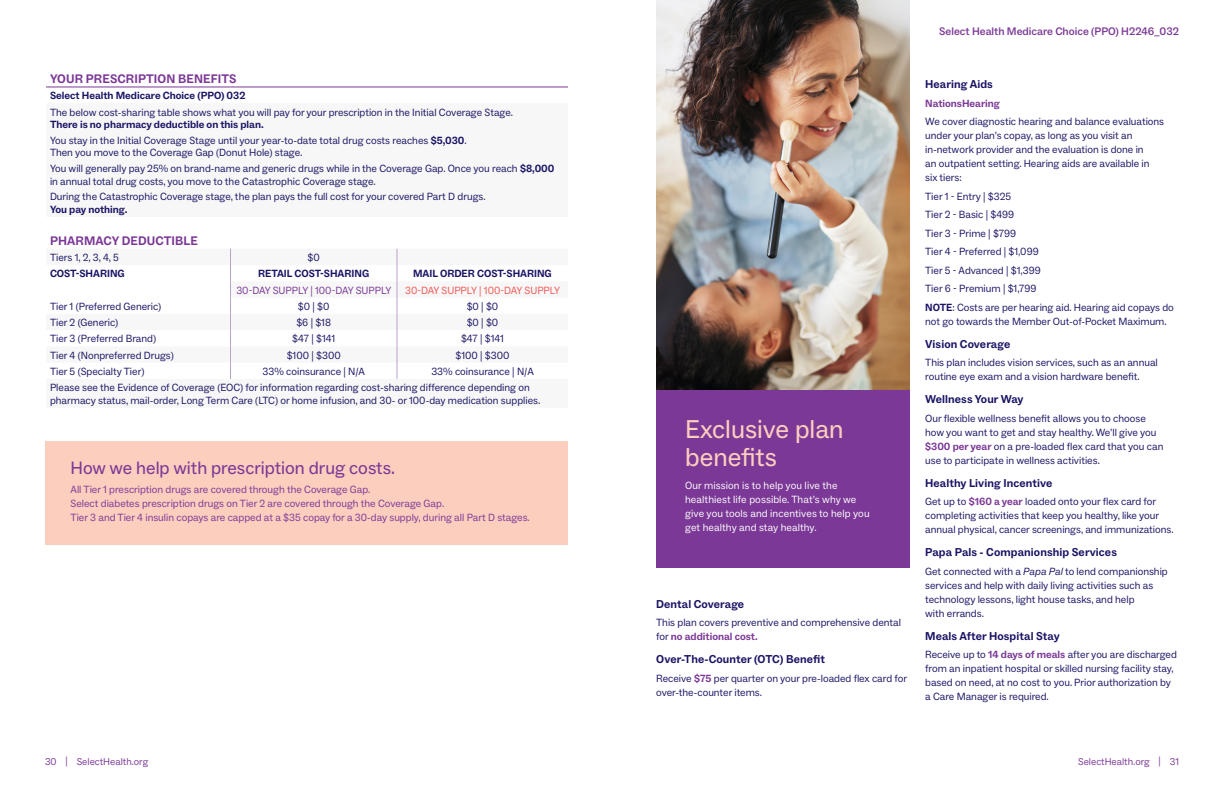
<style>
.page{position:relative;width:1224px;height:792px;background:#fff}
.page>*{position:absolute;margin:0;border:0;box-sizing:border-box;transform-origin:0 0}
.Headline_Social_Regular_26_28_peach{font:26px/28px "ABC Social";color:#fbcebe}
.Subhead_Social_Regular_18_20_blue{font:18px "ABC Social";color:#7b3896}
.bold_table_1st_header{font:700 12.5px "ABC Social";letter-spacing:.01em;color:#7b3896}
.Body_Head_Social_bold_11_14{font:700 11.5px "ABC Social";letter-spacing:.01em;color:#191364}
.t1{font:500 11px "ABC Social";color:#7b3896}
.ABC_Social_10_5_14_Medicare_body_copy{font:10.5px/14px "ABC Social";color:#191364}
.table_body_medicare_dk_blue{font:10.5px/12.6px "ABC Social";color:#191364}
.ABC_social_body_copy_10_5_14_purple{font:10.5px/14px "ABC Social";color:#7b3896}
.abc_social_body_10_5_14_white{font:10.5px/14px "ABC Social";letter-spacing:.01em;color:#fff}
.table_body_medicare_dk_blue-2{font:700 10.5px "ABC Social";color:#191364}
.table_body_medicare_dk_blue-3{font:10.5px "ABC Social";color:#7b3896}
.table_body_medicare_dk_blue-4{font:10.5px "ABC Social";color:#f05755}
.ABC_Social_10_5_14_Medicare_body_copy-2{font:700 10.5px "ABC Social";color:#7b3896}
.t2{font:10px "ABC Social";color:#7b3896}
.s1{font-weight:700}
.s2{font-weight:700;color:#7b3896}
.s3{font-style:italic}
</style>
<div class="page">
<hr style="left:46px;top:86px;width:184px;height:1px;background:#7b3896">
<hr style="left:230px;top:86px;width:167px;height:1px;background:#7b3896">
<hr style="left:397px;top:86px;width:171px;height:1px;background:#7b3896">
<svg style="left:230px;top:249px;width:1px;height:130px"></svg>
<svg style="left:397px;top:249px;width:1px;height:130px"></svg>
<div style="left:45px;top:441px;width:522px;height:104px;background:#fbcebe"></div>
<div style="left:656px;top:384px;width:253px;height:184px;background:#7b3896"></div>
<img style="left:656px;top:0;width:253px;height:390px">
<p class="bold_table_1st_header" style="left:50px;top:71px;width:188px">YOUR PRESCRIPTION BENEFITS</p>
<p class="table_body_medicare_dk_blue-2" style="left:50px;top:89px;width:197px">Select Health Medicare Choice (PPO) 032</p>
<p class="table_body_medicare_dk_blue" style="left:50px;top:106px;width:465px">The below cost-sharing table shows what you will pay for your prescription in the Initial Coverage Stage.<br><span class="s1">There is no pharmacy deductible on this plan.</span></p>
<p class="table_body_medicare_dk_blue" style="left:50px;top:134px;width:418px">You stay in the Initial Coverage Stage until your year-to-date total drug costs reaches <span class="s1">$5,030</span>.<br>Then you move to the Coverage Gap (Donut Hole) stage.</p>
<p class="table_body_medicare_dk_blue" style="left:50px;top:162px;width:506px">You will generally pay 25% on brand-name and generic drugs while in the Coverage Gap. Once you reach <span class="s1">$8,000 </span>in annual total drug costs, you move to the Catastrophic Coverage stage.</p>
<p class="table_body_medicare_dk_blue" style="left:50px;top:191px;width:437px">During the Catastrophic Coverage stage, the plan pays the full cost for your covered Part D drugs.<br><span class="s1">You pay nothing.</span></p>
<p class="bold_table_1st_header" style="left:50px;top:233px;width:149px">PHARMACY DEDUCTIBLE</p>
<p class="table_body_medicare_dk_blue" style="left:50px;top:251px;width:70px">Tiers 1, 2, 3, 4, 5</p>
<p class="table_body_medicare_dk_blue" style="left:308px;top:251px;width:14px">$0</p>
<p class="table_body_medicare_dk_blue-2" style="left:50px;top:267px;width:76px">COST-SHARING</p>
<p class="table_body_medicare_dk_blue-2" style="left:258px;top:267px;width:112px">RETAIL COST-SHARING</p>
<p class="table_body_medicare_dk_blue-2" style="left:413px;top:267px;width:140px">MAIL ORDER COST-SHARING</p>
<p class="table_body_medicare_dk_blue-3" style="left:236px;top:284px;width:157px">30-DAY SUPPLY | 100-DAY SUPPLY</p>
<p class="table_body_medicare_dk_blue-4" style="left:405px;top:284px;width:157px">30-DAY SUPPLY | 100-DAY SUPPLY</p>
<p class="table_body_medicare_dk_blue" style="left:50px;top:300px;width:113px">Tier 1 (Preferred Generic)</p>
<p class="table_body_medicare_dk_blue" style="left:298px;top:300px;width:33px">$0 | $0</p>
<p class="table_body_medicare_dk_blue" style="left:467px;top:300px;width:33px">$0 | $0</p>
<p class="table_body_medicare_dk_blue" style="left:50px;top:316px;width:70px">Tier 2 (Generic)</p>
<p class="table_body_medicare_dk_blue" style="left:296px;top:316px;width:36px">$6 | $18</p>
<p class="table_body_medicare_dk_blue" style="left:467px;top:316px;width:33px">$0 | $0</p>
<p class="table_body_medicare_dk_blue" style="left:50px;top:333px;width:108px">Tier 3 (Preferred Brand)</p>
<p class="table_body_medicare_dk_blue" style="left:292px;top:333px;width:44px">$47 | $141</p>
<p class="table_body_medicare_dk_blue" style="left:461px;top:333px;width:44px">$47 | $141</p>
<p class="table_body_medicare_dk_blue" style="left:50px;top:349px;width:125px">Tier 4 (Nonpreferred Drugs)</p>
<p class="table_body_medicare_dk_blue" style="left:287px;top:349px;width:56px">$100 | $300</p>
<p class="table_body_medicare_dk_blue" style="left:455px;top:349px;width:56px">$100 | $300</p>
<p class="table_body_medicare_dk_blue" style="left:50px;top:365px;width:96px">Tier 5 (Specialty Tier)</p>
<p class="table_body_medicare_dk_blue" style="left:263px;top:365px;width:104px">33% coinsurance | N/A</p>
<p class="table_body_medicare_dk_blue" style="left:431px;top:365px;width:104px">33% coinsurance | N/A</p>
<p class="table_body_medicare_dk_blue" style="left:50px;top:381px;width:492px">Please see the Evidence of Coverage (EOC) for information regarding cost-sharing difference depending on pharmacy status, mail-order, Long Term Care (LTC) or home infusion, and 30- or 100-day medication supplies.</p>
<p class="Subhead_Social_Regular_18_20_blue" style="left:71px;top:457px;width:326px">How we help with prescription drug costs.</p>
<p class="ABC_social_body_copy_10_5_14_purple" style="left:71px;top:482px;width:461px">All Tier 1 prescription drugs are covered through the Coverage Gap.<br>Select diabetes prescription drugs on Tier 2 are covered through the Coverage Gap.<br>Tier 3 and Tier 4 insulin copays are capped at a $35 copay for a 30-day supply, during all Part D stages.</p>
<p class="Headline_Social_Regular_26_28_peach" style="left:685px;top:416px;width:160px">Exclusive plan benefits</p>
<p class="abc_social_body_10_5_14_white" style="left:685px;top:479px;width:186px">Our mission is to help you live the healthiest life possible. That’s why we give you tools and incentives to help you get healthy and stay healthy.</p>
<p class="Body_Head_Social_bold_11_14" style="left:656px;top:597px;width:89px">Dental Coverage</p>
<p class="ABC_Social_10_5_14_Medicare_body_copy" style="left:656px;top:616px;width:246px">This plan covers preventive and comprehensive dental for <span class="s2">no additional cost.</span></p>
<p class="Body_Head_Social_bold_11_14" style="left:656px;top:652px;width:170px">Over-The-Counter (OTC) Benefit</p>
<p class="ABC_Social_10_5_14_Medicare_body_copy" style="left:656px;top:671px;width:252px">Receive <span class="s2">$75</span> per quarter on your pre-loaded flex card for over-the-counter items.</p>
<p class="t1" style="left:939px;top:24px;width:241px">Select Health Medicare Choice (PPO) H2246_032</p>
<p class="Body_Head_Social_bold_11_14" style="left:925px;top:77px;width:69px">Hearing Aids</p>
<p class="ABC_Social_10_5_14_Medicare_body_copy-2" style="left:925px;top:97px;width:76px">NationsHearing</p>
<p class="ABC_Social_10_5_14_Medicare_body_copy" style="left:925px;top:115px;width:240px">We cover diagnostic hearing and balance evaluations under your plan’s copay, as long as you visit an in-network provider and the evaluation is done in<br>an outpatient setting. Hearing aids are available in six tiers:</p>
<p class="ABC_Social_10_5_14_Medicare_body_copy" style="left:925px;top:189px;width:88px">Tier 1 - Entry | $325</p>
<p class="ABC_Social_10_5_14_Medicare_body_copy" style="left:925px;top:208px;width:91px">Tier 2 - Basic | $499</p>
<p class="ABC_Social_10_5_14_Medicare_body_copy" style="left:925px;top:226px;width:92px">Tier 3 - Prime | $799</p>
<p class="ABC_Social_10_5_14_Medicare_body_copy" style="left:925px;top:245px;width:115px">Tier 4 - Preferred | $1,099</p>
<p class="ABC_Social_10_5_14_Medicare_body_copy" style="left:925px;top:263px;width:117px">Tier 5 - Advanced | $1,399</p>
<p class="ABC_Social_10_5_14_Medicare_body_copy" style="left:925px;top:282px;width:113px">Tier 6 - Premium | $1,799</p>
<p class="ABC_Social_10_5_14_Medicare_body_copy" style="left:925px;top:300px;width:250px"><span class="s1">NOTE</span>: Costs are per hearing aid. Hearing aid copays do not go towards the Member Out-of-Pocket Maximum.</p>
<p class="Body_Head_Social_bold_11_14" style="left:925px;top:337px;width:87px">Vision Coverage</p>
<p class="ABC_Social_10_5_14_Medicare_body_copy" style="left:925px;top:356px;width:234px">This plan includes vision services, such as an annual routine eye exam and a vision hardware benefit.</p>
<p class="Body_Head_Social_bold_11_14" style="left:925px;top:392px;width:100px">Wellness Your Way</p>
<p class="ABC_Social_10_5_14_Medicare_body_copy" style="left:925px;top:411px;width:240px">Our flexible wellness benefit allows you to choose how you want to get and stay healthy. We’ll give you <span class="s2">$300 per year</span> on a pre-loaded flex card that you can use to participate in wellness activities.</p>
<p class="Body_Head_Social_bold_11_14" style="left:925px;top:476px;width:129px">Healthy Living Incentive</p>
<p class="ABC_Social_10_5_14_Medicare_body_copy" style="left:925px;top:495px;width:250px">Get up to <span class="s2">$160 a year</span> loaded onto your flex card for completing activities that keep you healthy, like your annual physical, cancer screenings, and immunizations.</p>
<p class="Body_Head_Social_bold_11_14" style="left:925px;top:545px;width:193px">Papa Pals - Companionship Services</p>
<p class="ABC_Social_10_5_14_Medicare_body_copy" style="left:925px;top:564px;width:244px">Get connected with a <span class="s3">Papa Pal</span> to lend companionship services and help with daily living activities such as technology lessons, light house tasks, and help<br>with errands.</p>
<p class="Body_Head_Social_bold_11_14" style="left:925px;top:629px;width:136px">Meals After Hospital Stay</p>
<p class="ABC_Social_10_5_14_Medicare_body_copy" style="left:925px;top:648px;width:253px">Receive up to <span class="s2">14 days of meals</span> after you are discharged from an inpatient hospital or skilled nursing facility stay, based on need, at no cost to you. Prior authorization by a Care Manager is required.</p>
<p class="t2" style="left:45px;top:755px;width:105px">30 | SelectHealth.org</p>
<p class="t2" style="left:1078px;top:755px;width:102px">SelectHealth.org | 31</p>
</div>
